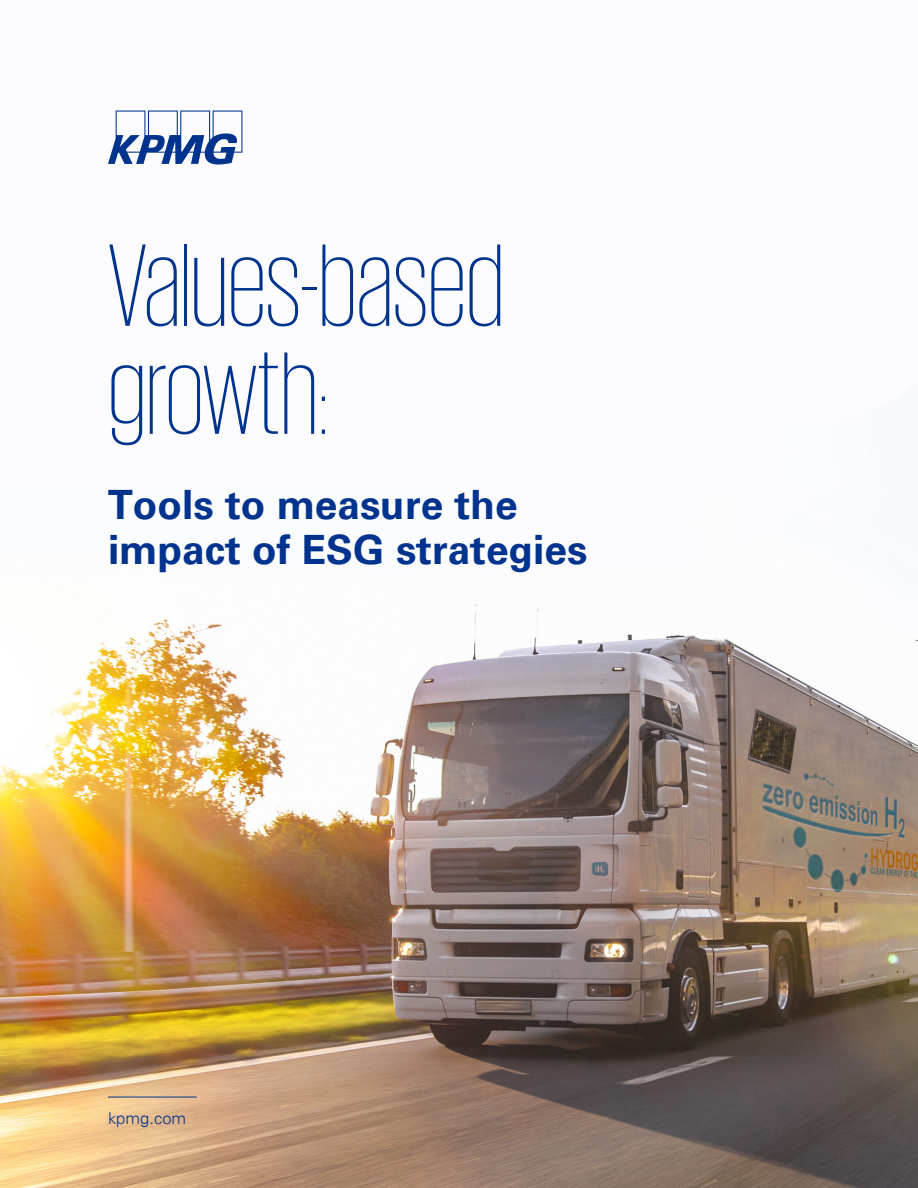
<style>
.page{position:relative;width:918px;height:1188px;background:#fff}
.page>*{position:absolute;margin:0;border:0;box-sizing:border-box;transform-origin:0 0}
.t1{font:200 120px/108px "KPMG";color:#00338d}
.t2{font:700 40.5px/45px "Univers";color:#00338d}
.t3{font:300 16.5px "Univers 45";color:#00338d}
</style>
<div class="page">
<img style="left:0;top:110px;width:918px;height:1078px">
<hr style="left:108px;top:1097px;width:89px;height:1px;background:#00338d">
<svg style="left:108px;top:111px;width:134px;height:72px"></svg>
<h1 class="t1" style="left:108px;top:229px;width:397px">Values-based growth:</h1>
<p class="t2" style="left:108px;top:484px;width:481px">Tools to measure the impact of ESG strategies</p>
<p class="t3" style="left:108px;top:1108px;width:80px">kpmg.com</p>
</div>
